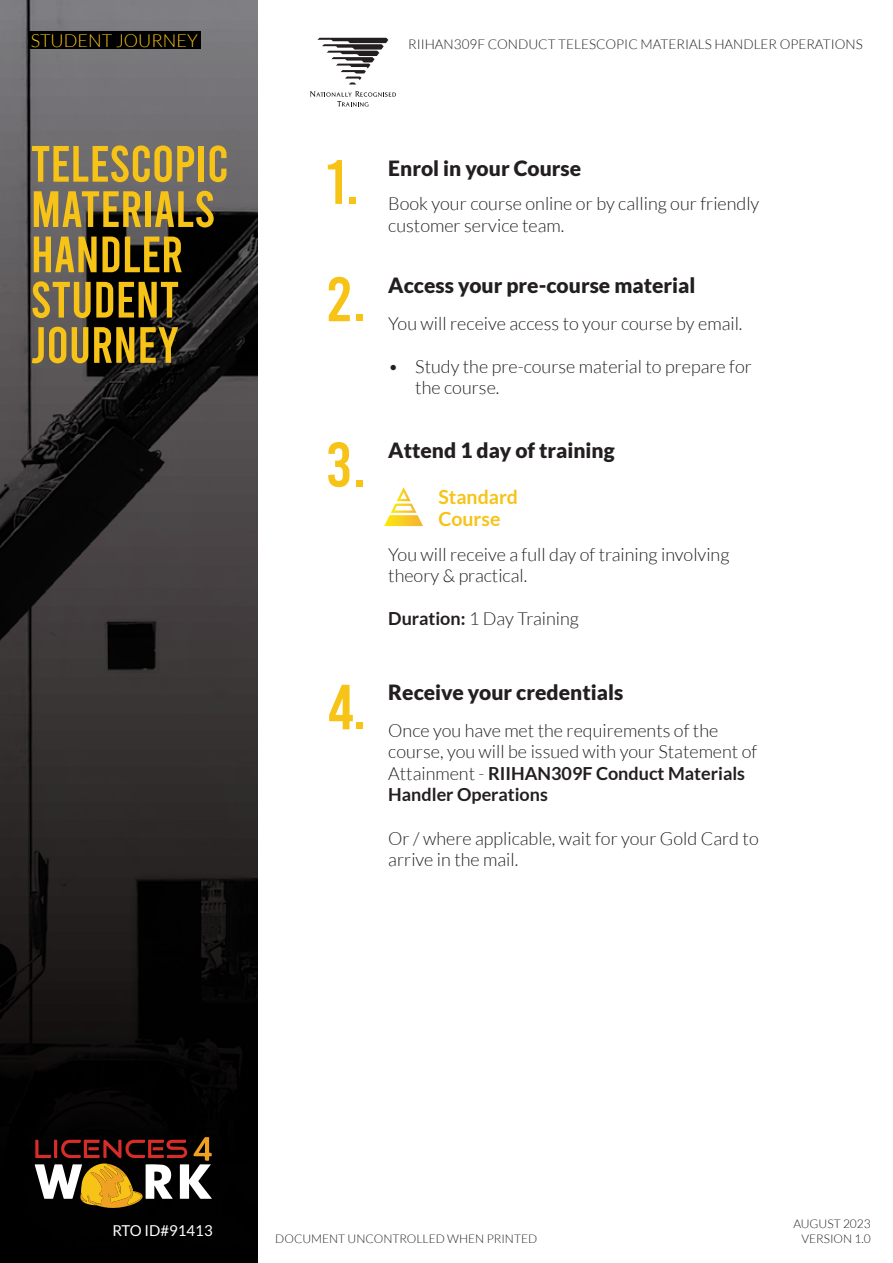
<style>
.page{position:relative;width:893px;height:1263px;background:#fff}
.page>*{position:absolute;margin:0;border:0;box-sizing:border-box;transform-origin:0 0}
.t1{font:700 63.6px "Bebas Neue";color:#f7c317}
.t2{font:51px/45.3px "Bebas";color:#f7c317}
.t3{font:900 21px "Lato";color:#231f20}
.t4{font:700 19.5px/22px "Lato";color:#f7c317}
.t5{font:300 18px/21.6px "Lato";color:#231f20}
.t6{font:300 18px "Lato";color:#f7c317}
.t7{font:15px "Lato";color:#fff}
.t8{font:300 13.5px "Lato";color:#231f20}
.t9{font:300 12px "Lato";color:#231f20}
.s1{font-weight:700}
</style>
<div class="page">
<img style="left:0;top:0;width:258px;height:1263px">
<div style="left:29px;top:31px;width:172px;height:18px;background:#000"></div>
<svg style="left:329px;top:277px;width:21px;height:44px"></svg>
<div style="left:356px;top:315px;width:7px;height:6px;background:#f7c317"></div>
<svg style="left:328px;top:442px;width:21px;height:45px"></svg>
<svg style="left:356px;top:480px;width:6px;height:6px"></svg>
<svg style="left:328px;top:160px;width:14px;height:44px"></svg>
<div style="left:349px;top:197px;width:7px;height:7px;background:#f7c317"></div>
<svg style="left:35px;top:1137px;width:177px;height:71px"></svg>
<svg style="left:384px;top:487px;width:39px;height:39px"></svg>
<svg style="left:317px;top:38px;width:71px;height:46px"></svg>
<svg style="left:310px;top:91px;width:86px;height:16px"></svg>
<p class="t6" style="left:31px;top:31px;width:169px">STUDENT JOURNEY</p>
<h2 class="t2" style="left:31px;top:141px;width:199px">TELESCOPIC<br>MATERIALS<br>HANDLER<br>STUDENT<br>JOURNEY</h2>
<p class="t8" style="left:408px;top:37px;width:456px">RIIHAN309F CONDUCT TELESCOPIC MATERIALS HANDLER OPERATIONS</p>
<p class="t3" style="left:388px;top:156px;width:194px">Enrol in your Course</p>
<p class="t5" style="left:388px;top:193px;width:373px">Book your course online or by calling our friendly customer service team.</p>
<p class="t3" style="left:388px;top:273px;width:309px">Access your pre-course material</p>
<p class="t5" style="left:388px;top:312px;width:356px">You will receive access to your course by email.</p>
<p class="t5" style="left:415px;top:356px;width:338px;text-indent:-27px">• Study the pre-course material to prepare for the course.</p>
<p class="t3" style="left:388px;top:438px;width:228px">Attend 1 day of training</p>
<p class="t4" style="left:438px;top:485px;width:81px">Standard<br>Course</p>
<p class="t5" style="left:388px;top:543px;width:343px">You will receive a full day of training involving theory &amp; practical.</p>
<p class="t5" style="left:388px;top:608px;width:192px"><span class="s1">Duration:</span> 1 Day Training</p>
<h1 class="t1" style="left:328px;top:672px;width:39px">4.</h1>
<p class="t3" style="left:388px;top:680px;width:236px">Receive your credentials</p>
<p class="t5" style="left:388px;top:719px;width:371px">Once you have met the requirements of the course, you will be issued with your Statement of Attainment - <span class="s1">RIIHAN309F Conduct Materials Handler Operations</span></p>
<p class="t5" style="left:388px;top:827px;width:372px">Or / where applicable, wait for your Gold Card to arrive in the mail.</p>
<p class="t7" style="left:112px;top:1222px;width:102px">RTO ID#91413</p>
<p class="t9" style="left:793px;top:1218px;width:79px">AUGUST 2023</p>
<p class="t9" style="left:275px;top:1232px;width:263px">DOCUMENT UNCONTROLLED WHEN PRINTED</p>
<p class="t9" style="left:801px;top:1232px;width:71px">VERSION 1.0</p>
</div>
